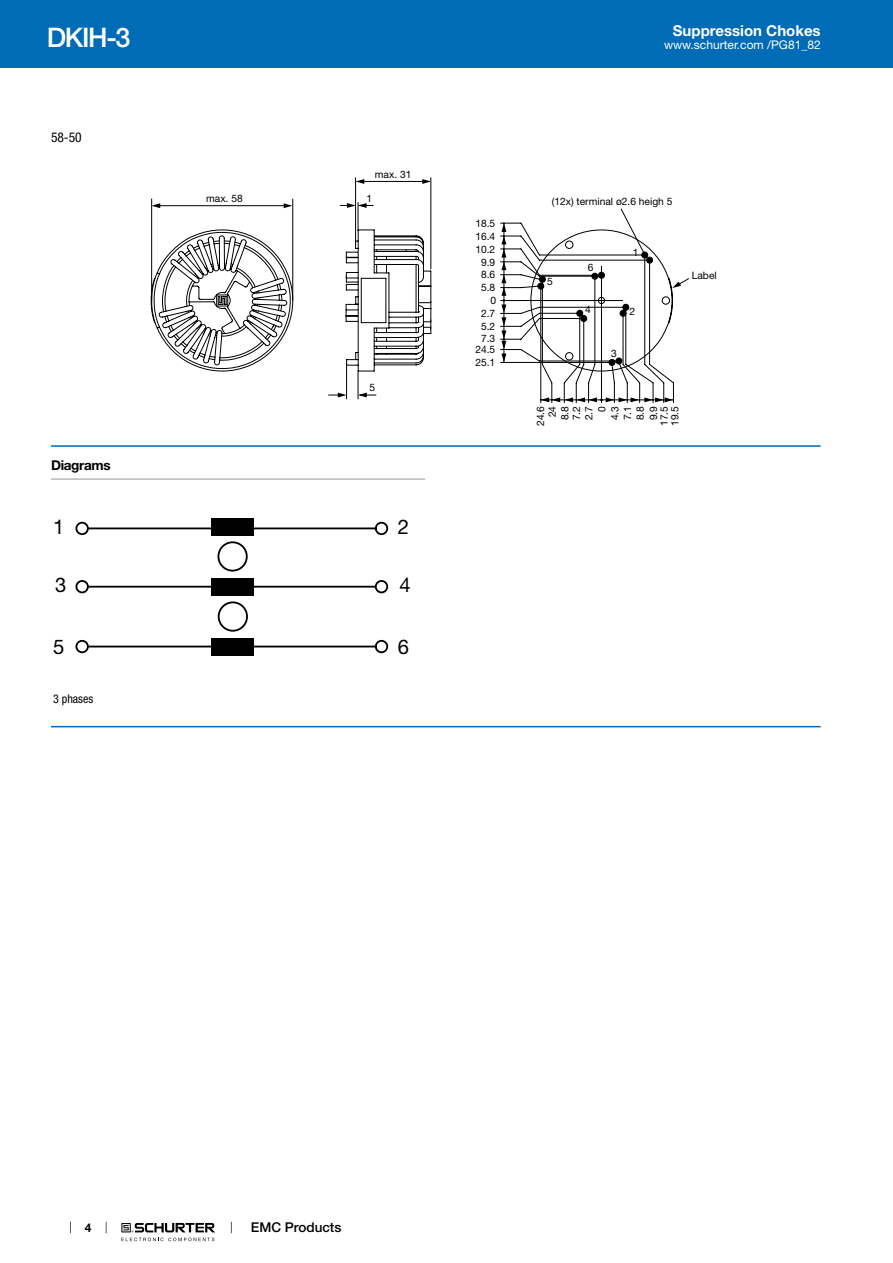
<style>
.page{position:relative;width:893px;height:1263px;background:#fff}
.page>*{position:absolute;margin:0;border:0;box-sizing:border-box;transform-origin:0 0}
.t1{font:500 27px "Helvetica Neue LT";color:#fff}
.t2{font:20.25px "Helvetica Neue LT";color:#000}
.t3{font:700 15px "Helvetica Neue LT";color:#fff}
.t4{font:500 13.5px "Helvetica Neue LT";color:#000}
.t5{font:700 13.5px "Helvetica Neue LT";letter-spacing:-.025em;color:#000}
.t6{font:condensed 13.5px "Helvetica Neue LT";color:#000}
.t7{font:12px "Helvetica Neue LT";color:#fff}
.t8{font:condensed 12px "Helvetica Neue LT";color:#000}
.t9{font:700 12px "Helvetica Neue LT";color:#000}
.t10{font:10.2px/12.9px "Helvetica Neue LT";color:#000;text-align:justify}
</style>
<div class="page">
<svg style="left:70px;top:1221px;width:1px;height:12px"></svg>
<svg style="left:121px;top:1223px;width:94px;height:18px"></svg>
<div style="left:0;top:0;width:893px;height:68px;background:#006bb6"></div>
<hr style="left:431px;top:178px;width:1px;height:91px;background:#000">
<svg style="left:151px;top:199px;width:143px;height:173px"></svg>
<svg style="left:422px;top:179px;width:9px;height:5px"></svg>
<hr style="left:355px;top:178px;width:1px;height:66px;background:#000">
<hr style="left:362px;top:181px;width:63px;height:1px;background:#000">
<svg style="left:356px;top:179px;width:8px;height:5px"></svg>
<svg style="left:328px;top:202px;width:104px;height:197px"></svg>
<svg style="left:500px;top:208px;width:189px;height:195px"></svg>
<hr style="left:51px;top:445px;width:770px;height:2px;background:#006bb6">
<hr style="left:51px;top:479px;width:374px;height:1px;background:#939598">
<svg style="left:75px;top:521px;width:314px;height:133px"></svg>
<div style="left:211px;top:519px;width:43px;height:17px;background:#000"></div>
<div style="left:211px;top:578px;width:43px;height:17px;background:#000"></div>
<div style="left:217px;top:541px;width:31px;height:30px;border:2px solid #000;border-radius:50%"></div>
<div style="left:211px;top:638px;width:43px;height:17px;background:#000"></div>
<div style="left:218px;top:601px;width:30px;height:31px;border:2px solid #000;border-radius:50%"></div>
<hr style="left:51px;top:726px;width:770px;height:1px;background:#006bb6">
<h1 class="t1" style="left:47px;top:21px;width:85px">DKIH-3</h1>
<h3 class="t6" style="left:51px;top:130px;width:32px">58-50</h3>
<p class="t10" style="left:206px;top:192px;width:38px">max. 58</p>
<h3 class="t5" style="left:51px;top:457px;width:61px">Diagrams</h3>
<h2 class="t2" style="left:53px;top:515px;width:13px">1</h2>
<h2 class="t2" style="left:55px;top:573px;width:13px">3</h2>
<h2 class="t2" style="left:53px;top:635px;width:13px">5</h2>
<p class="t8" style="left:53px;top:692px;width:42px">3 phases</p>
<p class="t10" style="left:375px;top:168px;width:38px">max. 31</p>
<p class="t10" style="left:367px;top:192px;width:7px">1</p>
<p class="t10" style="left:370px;top:381px;width:7px">5</p>
<h2 class="t2" style="left:398px;top:515px;width:13px">2</h2>
<h2 class="t2" style="left:399px;top:573px;width:13px">4</h2>
<h2 class="t2" style="left:398px;top:635px;width:13px">6</h2>
<h3 class="t3" style="left:673px;top:21px;width:149px">Suppression Chokes</h3>
<p class="t7" style="left:664px;top:38px;width:158px">www.schurter.com /PG81_82</p>
<p class="t10" style="left:475px;top:217px;width:21px">18.5</p>
<p class="t10" style="left:475px;top:230px;width:21px">16.4</p>
<p class="t10" style="left:475px;top:243px;width:21px">10.2</p>
<p class="t10" style="left:481px;top:256px;width:16px">9.9</p>
<p class="t10" style="left:481px;top:268px;width:16px">8.6</p>
<p class="t10" style="left:481px;top:281px;width:16px">5.8</p>
<p class="t10" style="left:481px;top:293px;width:17px;text-indent:9px">0<br>2.7<br>5.2<br>7.3</p>
<p class="t10" style="left:475px;top:342px;width:21px">24.5<br>25.1</p>
<p class="t10" style="left:552px;top:195px;width:122px">(12x) terminal ø2.6 heigh 5</p>
<p class="t10" style="left:547px;top:275px;width:7px">5</p>
<p class="t10" style="left:588px;top:260px;width:7px">6</p>
<p class="t10" style="left:633px;top:246px;width:7px">1</p>
<p class="t10" style="left:585px;top:303px;width:7px">4</p>
<p class="t10" style="left:629px;top:305px;width:7px">2</p>
<p class="t10" style="left:611px;top:346px;width:7px">3</p>
<p class="t10" style="left:692px;top:269px;width:27px">Label</p>
<p class="t10" style="left:534px;top:426px;width:21px;rotate:-90deg">24.6</p>
<p class="t10" style="left:608px;top:420px;width:16px;rotate:-90deg">4.3<br>7.1<br>8.8</p>
<p class="t10" style="left:648px;top:426px;width:21px;line-height:10.6px;text-align:center;rotate:-90deg">9.9<br>17.5<br>19.5</p>
<p class="t10" style="left:558px;top:420px;width:16px;line-height:12.1px;rotate:-90deg">8.8<br>7.2<br>2.7</p>
<p class="t10" style="left:546px;top:417px;width:13px;rotate:-90deg">24</p>
<p class="t10" style="left:595px;top:412px;width:7px;rotate:-90deg">0</p>
<p class="t9" style="left:85px;top:1220px;width:8px">4</p>
<h3 class="t4" style="left:251px;top:1219px;width:92px">EMC Products</h3>
</div>
